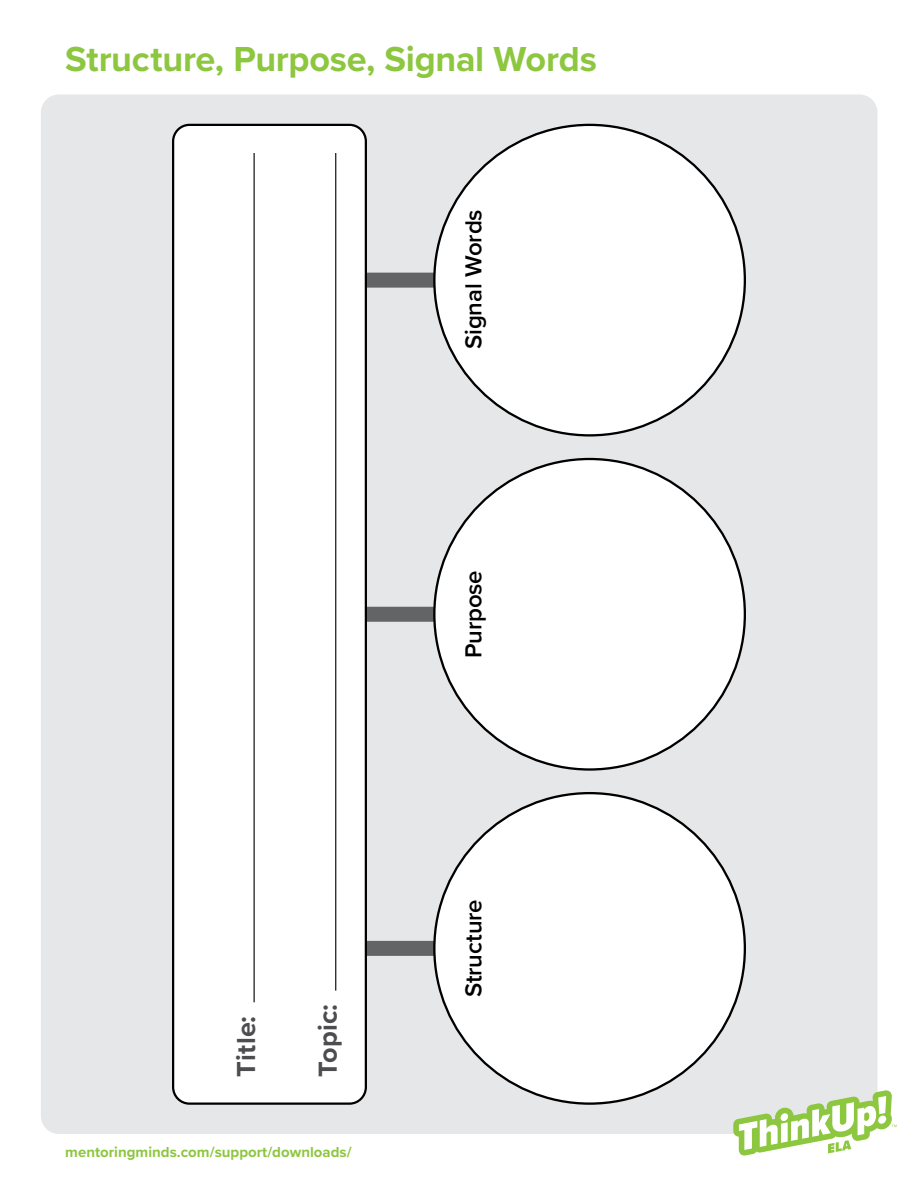
<style>
.page{position:relative;width:918px;height:1188px;background:#fff}
.page>*{position:absolute;margin:0;border:0;box-sizing:border-box;transform-origin:0 0}
.t1{font:700 36px "Proxima Nova";letter-spacing:-.01em;color:#8dc63f}
.t2{font:700 27px "Proxima Nova";letter-spacing:.005em;color:#4d4d4f}
.t3{font:600 24px "Proxima Nova";letter-spacing:-.005em;color:#000}
.t4{font:700 15px "Proxima Nova";color:#8dc63f}
</style>
<div class="page">
<div style="left:41px;top:94px;width:836px;height:1040px;background:#e6e7e8;border-radius:18px"></div>
<div style="left:354px;top:941px;width:209px;height:15px;background:#636466"></div>
<div style="left:354px;top:607px;width:209px;height:15px;background:#636466"></div>
<div style="left:354px;top:273px;width:209px;height:15px;background:#636466"></div>
<div style="left:434px;top:793px;width:311px;height:311px;background:#fff;border-radius:50%"></div>
<div style="left:434px;top:459px;width:311px;height:311px;background:#fff;border-radius:50%"></div>
<div style="left:434px;top:125px;width:311px;height:310px;background:#fff;border-radius:50%"></div>
<div style="left:173px;top:125px;width:193px;height:979px;background:#fff;border-radius:16px"></div>
<div style="left:172px;top:124px;width:195px;height:981px;border:2px solid #000;border-radius:16px"></div>
<hr style="left:254px;top:153px;width:1px;height:849px;background:#000">
<hr style="left:335px;top:153px;width:1px;height:838px;background:#000">
<svg style="left:733px;top:1090px;width:164px;height:66px"></svg>
<h1 class="t1" style="left:65px;top:32px;width:533px">Structure, Purpose, Signal Words</h1>
<h3 class="t3" style="left:455px;top:349px;width:142px;rotate:-90deg">Signal Words</h3>
<h3 class="t3" style="left:455px;top:658px;width:90px;rotate:-90deg">Purpose</h3>
<h2 class="t2" style="left:226px;top:1077px;width:62px;rotate:-90deg">Title:</h2>
<h2 class="t2" style="left:308px;top:1077px;width:74px;rotate:-90deg">Topic:</h2>
<p class="t4" style="left:65px;top:1140px;width:288px">mentoringminds.com/support/downloads/</p>
<h3 class="t3" style="left:455px;top:997px;width:100px;rotate:-90deg">Structure</h3>
</div>
